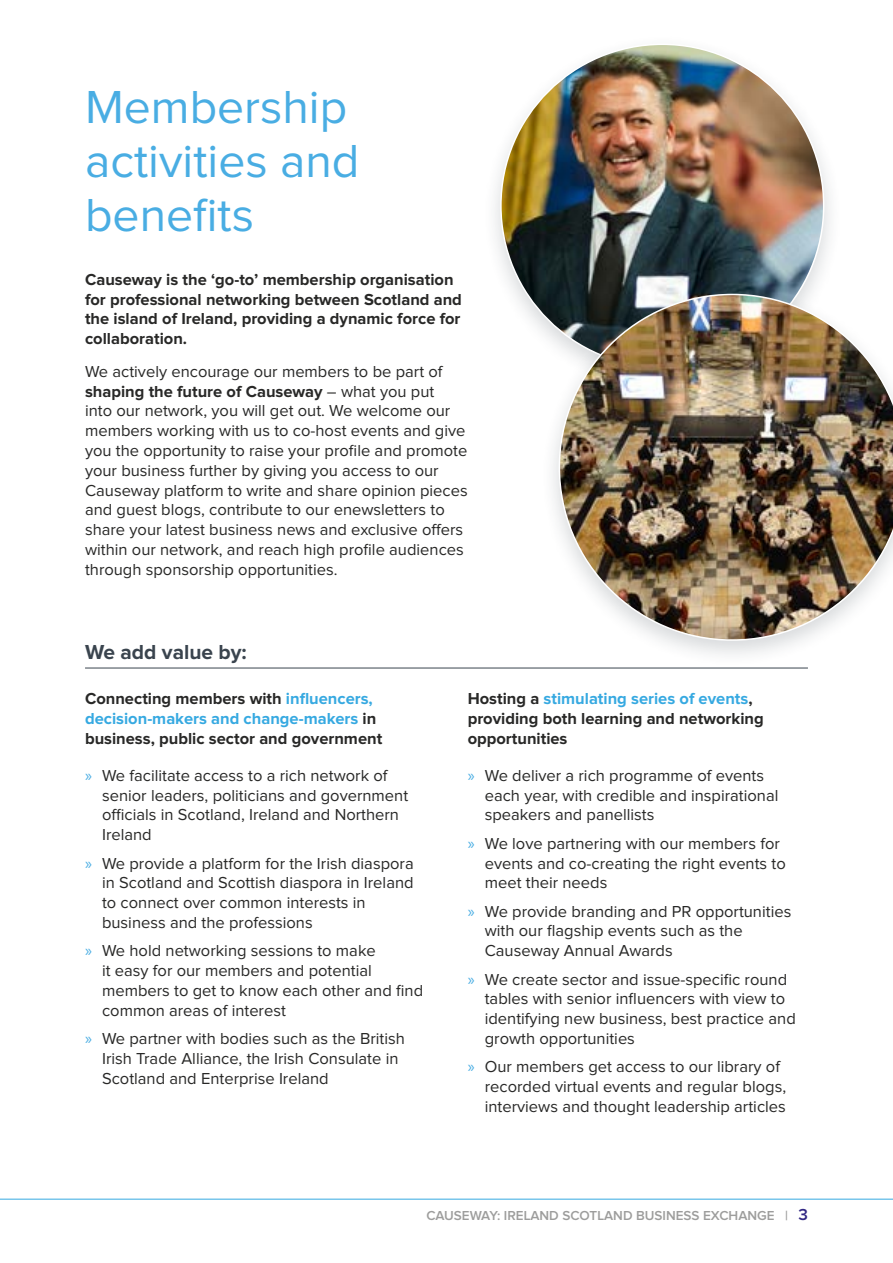
<style>
.page{position:relative;width:893px;height:1263px;background:#fff}
.page>*{position:absolute;margin:0;border:0;box-sizing:border-box;transform-origin:0 0}
.t1{font:48px/54px "Proxima Nova";color:#49ade3}
.t2{font:700 21px "Proxima Nova";color:#3a444e}
.t3{font:16.5px/19.8px "Proxima Nova";color:#282827}
.t4{font:700 16.5px/19.8px "Proxima Nova";color:#282827}
.t5{font:600 13.5px "Proxima Nova";color:#9d9d9c}
.s1{font-weight:700}
.s2{color:#36a9e1}
.s3{font-family:"Myriad Pro";color:#49ade3}
.s4{font-size:16.5px;color:#312783}
</style>
<div class="page">
<hr style="left:0;top:1199px;width:893px;height:1px;background:#36a9e1">
<hr style="left:85px;top:668px;width:723px;height:1px;background:#3a444e">
<img style="left:501px;top:44px;width:323px;height:323px;border-radius:161px">
<div style="left:540px;top:284px;width:353px;height:384px;background:#323e48;opacity:.2"></div>
<img style="left:559px;top:294px;width:334px;height:347px">
<h1 class="t1" style="left:85px;top:82px;width:276px">Membership activities and benefits</h1>
<p class="t4" style="left:85px;top:270px;width:378px">Causeway is the ‘go-to’ membership organisation for professional networking between Scotland and the island of Ireland, providing a dynamic force for collaboration.</p>
<p class="t3" style="left:85px;top:362px;width:384px">We actively encourage our members to be part of <span class="s1">shaping the future of Causeway</span> – what you put<br>into our network, you will get out. We welcome our members working with us to co-host events and give you the opportunity to raise your profile and promote your business further by giving you access to our Causeway platform to write and share opinion pieces and guest blogs, contribute to our enewsletters to share your latest business news and exclusive offers within our network, and reach high profile audiences through sponsorship opportunities.</p>
<p class="t2" style="left:85px;top:642px;width:163px">We add value by:</p>
<p class="t4" style="left:85px;top:690px;width:299px">Connecting members with <span class="s2">influencers, decision-makers and change-makers</span> in business, public sector and government</p>
<p class="t3" style="left:102px;top:766px;width:308px;text-indent:-17px"><span class="s3">»</span> We facilitate access to a rich network of senior leaders, politicians and government officials in Scotland, Ireland and Northern Ireland</p>
<p class="t3" style="left:102px;top:854px;width:313px;text-indent:-17px"><span class="s3">»</span> We provide a platform for the Irish diaspora in Scotland and Scottish diaspora in Ireland to connect over common interests in business and the professions</p>
<p class="t3" style="left:102px;top:941px;width:323px;text-indent:-17px"><span class="s3">»</span> We hold networking sessions to make<br>it easy for our members and potential members to get to know each other and find common areas of interest</p>
<p class="t3" style="left:102px;top:1029px;width:304px;text-indent:-17px"><span class="s3">»</span> We partner with bodies such as the British<br>Irish Trade Alliance, the Irish Consulate in<br>Scotland and Enterprise Ireland</p>
<p class="t4" style="left:468px;top:690px;width:297px">Hosting a <span class="s2">stimulating series of events</span>, providing both learning and networking opportunities</p>
<p class="t3" style="left:485px;top:766px;width:295px;text-indent:-17px"><span class="s3">»</span> We deliver a rich programme of events each year, with credible and inspirational speakers and panellists</p>
<p class="t3" style="left:485px;top:834px;width:303px;text-indent:-17px"><span class="s3">»</span> We love partnering with our members for events and co-creating the right events to meet their needs</p>
<p class="t3" style="left:485px;top:902px;width:308px;text-indent:-17px"><span class="s3">»</span> We provide branding and PR opportunities with our flagship events such as the<br>Causeway Annual Awards</p>
<p class="t3" style="left:485px;top:970px;width:313px;text-indent:-17px"><span class="s3">»</span> We create sector and issue-specific round tables with senior influencers with view to identifying new business, best practice and growth opportunities</p>
<p class="t3" style="left:485px;top:1057px;width:303px;text-indent:-17px"><span class="s3">»</span> Our members get access to our library of recorded virtual events and regular blogs, interviews and thought leadership articles</p>
<p class="t5" style="left:426px;top:1210px;width:383px">CAUSEWAY: IRELAND SCOTLAND BUSINESS EXCHANGE | <span class="s4">3</span></p>
</div>
